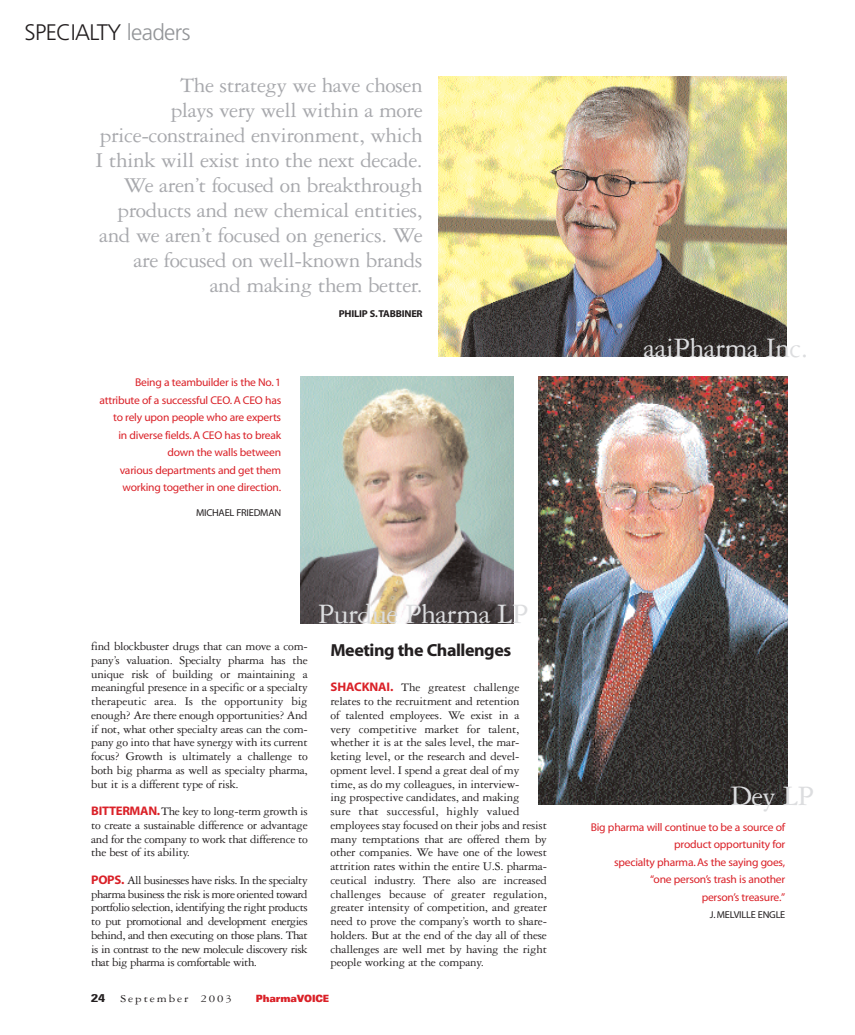
<style>
.page{position:relative;width:855px;height:1035px;background:#fff}
.page>*{position:absolute;margin:0;border:0;box-sizing:border-box;transform-origin:0 0}
.t1{font:30px "Garamond Three";letter-spacing:-.02em;color:#dcdddf}
.t2{font:22.5px/25px "Garamond Three";letter-spacing:-.02em;color:#a8a9ad;text-align:right}
.t3{font:300 22.5px "Frutiger";letter-spacing:-.03em;color:#231f20}
.t4{font:17.5px "Myriad MM 700 600";letter-spacing:-.025em;color:#231f20}
.t5{font:12.5px/13.8px "Garamond Three";letter-spacing:-.015em;color:#231f20;text-align:justify}
.t6{font:11.25px/17.5px "Myriad MM 400 600";letter-spacing:-.02em;color:#da2128;text-align:right}
.t7{font:11.25px "Garamond Three";letter-spacing:.15em;color:#231f20;scale:1.15 1}
.t8{font:700 condensed 11.25px "Univers";color:#231f20;scale:1.4 1}
.t9{font:10px "Myriad MM 400 600";letter-spacing:-.02em;color:#231f20}
.t10{font:10px "Myriad MM 700 600";letter-spacing:-.02em;color:#231f20}
.t11{font:900 expanded 10px "Univers";letter-spacing:-.015em;color:#da2128;scale:.75 1}
.s1{color:#939598}
.s2{font-family:"Myriad MM 700 600";color:#da2128}
</style>
<div class="page">
<img style="left:439px;top:76px;width:348px;height:281px">
<img style="left:300px;top:377px;width:214px;height:246px">
<img style="left:538px;top:377px;width:250px;height:428px">
<h2 class="t3" style="left:24px;top:23px;width:168px">SPECIALTY <span class="s1">leaders</span></h2>
<p class="t2" style="left:96px;top:75px;width:329px">The strategy we have chosen<br>plays very well within a more price-constrained environment, which I think will exist into the next decade.<br>We aren’t focused on breakthrough products and new chemical entities, and we aren’t focused on generics. We are focused on well-known brands<br>and making them better.</p>
<p class="t10" style="left:339px;top:310px;width:85px">PHILIP S.TABBINER</p>
<p class="t6" style="left:100px;top:375px;width:183px">Being a teambuilder is the No. 1 attribute of a successful CEO. A CEO has to rely upon people who are experts<br>in diverse fields. A CEO has to break down the walls between<br>various departments and get them working together in one direction.</p>
<p class="t9" style="left:196px;top:509px;width:87px">MICHAEL FRIEDMAN</p>
<p class="t5" style="left:91px;top:640px;width:218px">find blockbuster drugs that can move a com&shy;pany’s valuation. Specialty pharma has the unique risk of building or maintaining a meaningful presence in a specific or a specialty therapeutic area. Is the opportunity big enough? Are there enough opportunities? And if not, what other specialty areas can the com&shy;pany go into that have synergy with its current focus? Growth is ultimately a challenge to both big pharma as well as specialty pharma, but it is a different type of risk.</p>
<p class="t5" style="left:91px;top:805px;width:218px"><span class="s2">BITTERMAN.</span>The key to long-term growth is to create a sustainable difference or advantage and for the company to work that difference to the best of its ability.</p>
<p class="t5" style="left:91px;top:874px;width:218px"><span class="s2">POPS.</span> All businesses have risks. In the specialty pharma business the risk is more oriented toward portfolio selection, identifying the right products to put promotional and development energies behind, and then executing on those plans. That is in contrast to the new molecule discovery risk that big pharma is comfortable with.</p>
<h1 class="t1" style="left:318px;top:604px;width:212px">Purdue Pharma LP</h1>
<h3 class="t4" style="left:330px;top:643px;width:182px">Meeting the Challenges</h3>
<p class="t5" style="left:330px;top:682px;width:218px;text-align:left"><span class="s2">SHACKNAI.</span> The greatest challenge relates to the recruitment and retention<br>of talented employees. We exist in a<br>very competitive market for talent, whether it is at the sales level, the mar&shy;keting level, or the research and devel&shy;opment level. I spend a great deal of my time, as do my colleagues, in interview-<br>ing prospective candidates, and making<br>sure that successful, highly valued employees stay focused on their jobs and resist many temptations that are offered them by other companies. We have one of the lowest attrition rates within the entire U.S. pharma&shy;ceutical industry. There also are increased challenges because of greater regulation, greater intensity of competition, and greater need to prove the company’s worth to share&shy;holders. But at the end of the day all of these challenges are well met by having the right people working at the company.</p>
<p class="t8" style="left:91px;top:994px;width:11px">24</p>
<p class="t7" style="left:121px;top:994px;width:98px">September 2003</p>
<p class="t11" style="left:256px;top:995px;width:99px">PharmaVOICE</p>
<h1 class="t1" style="left:644px;top:337px;width:166px">aaiPharma Inc.</h1>
<h1 class="t1" style="left:731px;top:785px;width:85px">Dey LP</h1>
<p class="t6" style="left:591px;top:819px;width:196px">Big pharma will continue to be a source of product opportunity for<br>specialty pharma. As the saying goes, “one person’s trash is another<br>person’s treasure.”</p>
<p class="t9" style="left:710px;top:911px;width:77px">J. MELVILLE ENGLE</p>
</div>
